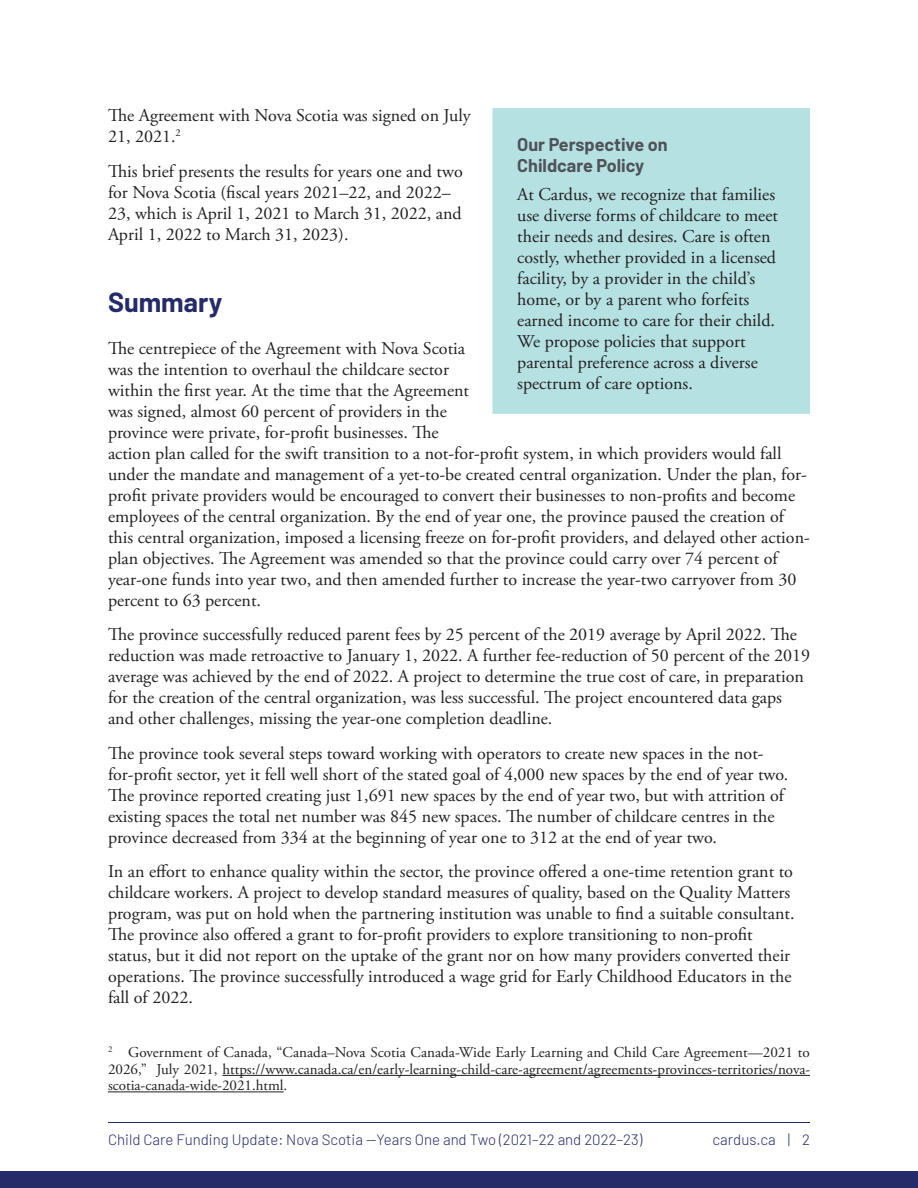
<style>
.page{position:relative;width:918px;height:1188px;background:#fff}
.page>*{position:absolute;margin:0;border:0;box-sizing:border-box;transform-origin:0 0}
.Heading_1_-_no_bar{font:700 27px "Barlow";color:#252b69}
.t1{font:18px/21px "Adobe Garamond Pro";color:#231f20}
.Heading_3{font:700 18px/21.6px "Barlow";color:#505259}
.Footnote_text{font:15px/16.5px "Adobe Garamond Pro";color:#231f20;text-align:justify}
.t2{font:300 15px "Barlow";color:#252b69}
</style>
<div class="page">
<div style="left:0;top:1171px;width:918px;height:17px;background:#252b69"></div>
<hr style="left:108px;top:1122px;width:702px;height:1px;background:#252b69">
<hr style="left:222px;top:1075px;width:588px;height:1px;background:#231f20">
<hr style="left:108px;top:1092px;width:176px;height:1px;background:#231f20">
<div style="left:492px;top:108px;width:318px;height:306px;background:#b5e1e3"></div>
<p class="t1" style="left:108px;top:105px;width:364px">The Agreement with Nova Scotia was signed on July<br>21, 2021.<sup>2</sup></p>
<p class="t1" style="left:108px;top:161px;width:356px">This brief presents the results for years one and two for Nova Scotia (fiscal years 2021–22, and 2022– 23, which is April 1, 2021 to March 31, 2022, and April 1, 2022 to March 31, 2023).</p>
<p class="Heading_3" style="left:517px;top:132px;width:152px">Our Perspective on<br>Childcare Policy</p>
<p class="t1" style="left:517px;top:185px;width:262px">At Cardus, we recognize that families use diverse forms of childcare to meet their needs and desires. Care is often costly, whether provided in a licensed facility, by a provider in the child’s home, or by a parent who forfeits earned income to care for their child.<br>We propose policies that support parental preference across a diverse spectrum of care options.</p>
<p class="Heading_1_-_no_bar" style="left:108px;top:283px;width:116px">Summary</p>
<p class="t1" style="left:108px;top:338px;width:703px">The centrepiece of the Agreement with Nova Scotia<br>was the intention to overhaul the childcare sector<br>within the first year. At the time that the Agreement<br>was signed, almost 60 percent of providers in the<br>province were private, for-profit businesses. The<br>action plan called for the swift transition to a not-for-profit system, in which providers would fall under the mandate and management of a yet-to-be created central organization. Under the plan, for&shy;profit private providers would be encouraged to convert their businesses to non-profits and become employees of the central organization. By the end of year one, the province paused the creation of this central organization, imposed a licensing freeze on for-profit providers, and delayed other action&shy;plan objectives. The Agreement was amended so that the province could carry over 74 percent of year-one funds into year two, and then amended further to increase the year-two carryover from 30 percent to 63 percent.</p>
<p class="t1" style="left:108px;top:625px;width:704px">The province successfully reduced parent fees by 25 percent of the 2019 average by April 2022. The reduction was made retroactive to January 1, 2022. A further fee-reduction of 50 percent of the 2019 average was achieved by the end of 2022. A project to determine the true cost of care, in preparation for the creation of the central organization, was less successful. The project encountered data gaps and other challenges, missing the year-one completion deadline.</p>
<p class="t1" style="left:108px;top:743px;width:682px">The province took several steps toward working with operators to create new spaces in the not&shy;for-profit sector, yet it fell well short of the stated goal of 4,000 new spaces by the end of year two.<br>The province reported creating just 1,691 new spaces by the end of year two, but with attrition of existing spaces the total net number was 845 new spaces. The number of childcare centres in the province decreased from 334 at the beginning of year one to 312 at the end of year two.</p>
<p class="t1" style="left:108px;top:862px;width:688px">In an effort to enhance quality within the sector, the province offered a one-time retention grant to childcare workers. A project to develop standard measures of quality, based on the Quality Matters program, was put on hold when the partnering institution was unable to find a suitable consultant.<br>The province also offered a grant to for-profit providers to explore transitioning to non-profit status, but it did not report on the uptake of the grant nor on how many providers converted their operations. The province successfully introduced a wage grid for Early Childhood Educators in the fall of 2022.</p>
<p class="Footnote_text" style="left:108px;top:1045px;width:704px"><sup>2</sup> Government of Canada, “Canada–Nova Scotia Canada-Wide Early Learning and Child Care Agreement—2021 to 2026,” July 2021, https://www.canada.ca/en/early-learning-child-care-agreement/agreements-provinces-territories/nova&shy;scotia-canada-wide-2021.html.</p>
<p class="t2" style="left:108px;top:1129px;width:536px">Child Care Funding Update: Nova Scotia —Years One and Two (2021–22 and 2022–23)</p>
<p class="t2" style="left:713px;top:1129px;width:99px">cardus.ca | 2</p>
</div>
